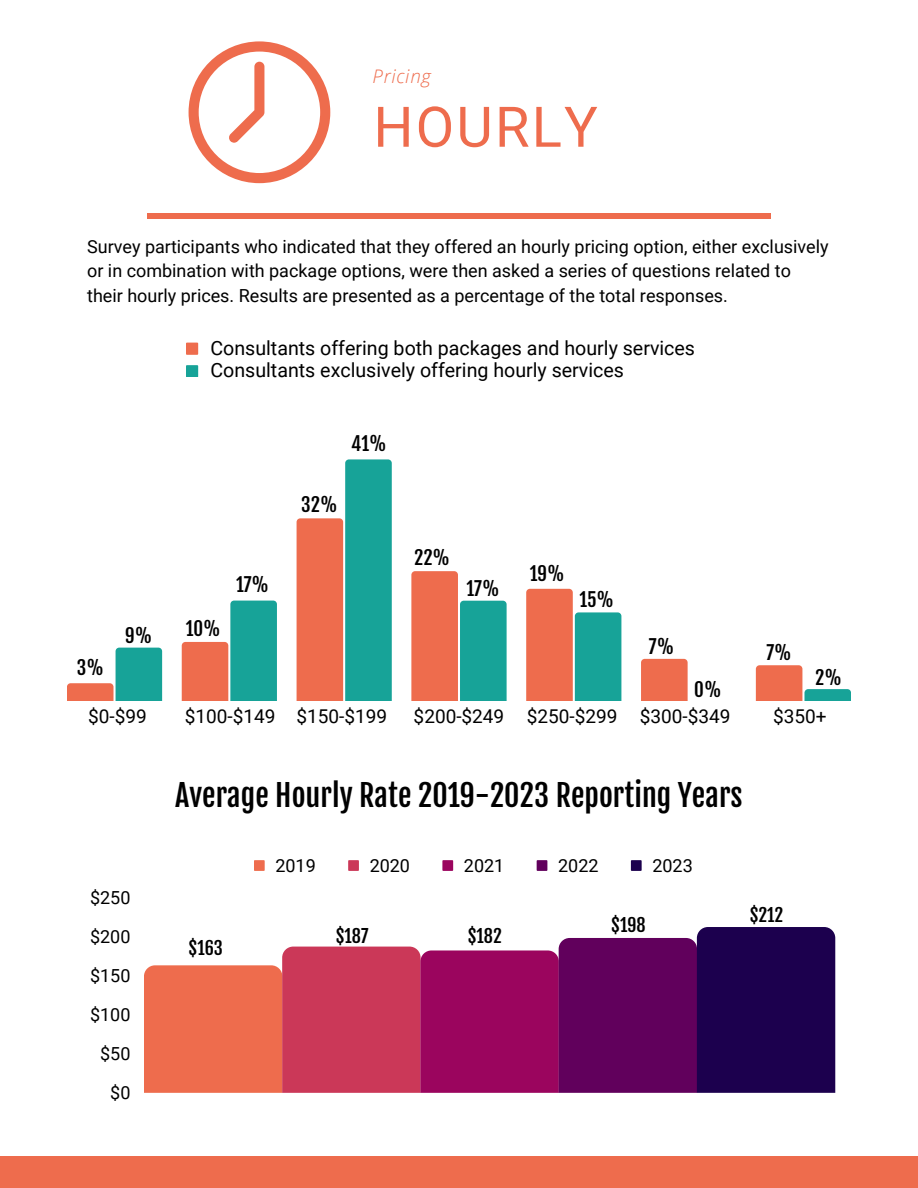
<style>
.page{position:relative;width:918px;height:1188px;background:#fff}
.page>*{position:absolute;margin:0;border:0;box-sizing:border-box;transform-origin:0 0}
.t1{font:56.1px "Roboto";letter-spacing:.04em;color:#ee6c4d}
.t2{font:30px "Fjalla One";color:#000}
.t3{font:19.65px/22.5px "Roboto";color:#000}
.t4{font:19.05px "Roboto";color:#000}
.t5{font:19.05px "Fjalla One";color:#000}
.t6{font:italic 300 18.75px "Open Sans";letter-spacing:.04em;color:#ee6c4d}
.t7{font:18px/39px "Roboto";color:#000}
.t8{font:18px "Fjalla One";color:#000}
</style>
<div class="page">
<hr style="left:147px;top:214px;width:624px;height:4px;background:#ee6c4d">
<div style="left:186px;top:343px;width:12px;height:12px;background:#ee6c4d"></div>
<div style="left:186px;top:365px;width:12px;height:12px;background:#17a398"></div>
<svg style="left:67px;top:683px;width:47px;height:18px"></svg>
<svg style="left:182px;top:642px;width:46px;height:4px"></svg>
<div style="left:641px;top:659px;width:47px;height:42px;background:#ee6c4d"></div>
<svg style="left:116px;top:648px;width:46px;height:3px"></svg>
<svg style="left:230px;top:601px;width:47px;height:3px"></svg>
<svg style="left:297px;top:459px;width:95px;height:242px;background:#8a9987"></svg>
<svg style="left:411px;top:571px;width:96px;height:130px;background:#a29683"></svg>
<svg style="left:526px;top:589px;width:95px;height:112px;background:#9d9380"></svg>
<svg style="left:756px;top:665px;width:95px;height:36px"></svg>
<div style="left:0;top:1156px;width:918px;height:32px;background:#ee6c4d"></div>
<svg style="left:189px;top:41px;width:141px;height:142px"></svg>
<div style="left:254px;top:860px;width:11px;height:11px;background:#ee6c4d"></div>
<div style="left:348px;top:860px;width:11px;height:11px;background:#cb3858"></div>
<div style="left:442px;top:860px;width:11px;height:11px;background:#9b055e"></div>
<div style="left:537px;top:860px;width:10px;height:11px;background:#61005c"></div>
<div style="left:631px;top:860px;width:10px;height:11px;background:#1c004e"></div>
<svg style="left:144px;top:927px;width:691px;height:166px;background:#973869"></svg>
<p class="t6" style="left:373px;top:63px;width:60px">Pricing</p>
<h1 class="t1" style="left:373px;top:95px;width:226px">HOURLY</h1>
<p class="t7" style="left:87px;top:234px;width:743px;line-height:24.8px">Survey participants who indicated that they offered an hourly pricing option, either exclusively or in combination with package options, were then asked a series of questions related to their hourly prices. Results are presented as a percentage of the total responses.</p>
<p class="t3" style="left:210px;top:337px;width:486px">Consultants offering both packages and hourly services<br>Consultants exclusively offering hourly services</p>
<p class="t5" style="left:77px;top:655px;width:29px">3%</p>
<p class="t5" style="left:125px;top:624px;width:29px">9%</p>
<p class="t5" style="left:186px;top:617px;width:36px">10%</p>
<p class="t5" style="left:236px;top:573px;width:35px">17%</p>
<p class="t5" style="left:351px;top:432px;width:37px">41%</p>
<p class="t5" style="left:301px;top:493px;width:38px">32%</p>
<p class="t5" style="left:414px;top:546px;width:37px">22%</p>
<p class="t5" style="left:467px;top:576px;width:35px">17%</p>
<p class="t5" style="left:530px;top:562px;width:36px">19%</p>
<p class="t5" style="left:579px;top:588px;width:36px">15%</p>
<p class="t5" style="left:649px;top:635px;width:27px">7%</p>
<p class="t5" style="left:766px;top:640px;width:27px">7%</p>
<p class="t5" style="left:694px;top:678px;width:29px">0%</p>
<p class="t5" style="left:815px;top:666px;width:28px">2%</p>
<p class="t4" style="left:88px;top:705px;width:60px">$0-$99</p>
<p class="t4" style="left:185px;top:705px;width:204px">$100-$149 $150-$199</p>
<p class="t4" style="left:414px;top:705px;width:318px">$200-$249 $250-$299 $300-$349</p>
<p class="t4" style="left:773px;top:705px;width:55px">$350+</p>
<h2 class="t2" style="left:175px;top:777px;width:569px">Average Hourly Rate 2019-2023 Reporting Years</h2>
<p class="t7" style="left:90px;top:878px;width:42px;text-align:right">$250 $200 $150 $100 $50 $0</p>
<p class="t8" style="left:189px;top:937px;width:36px">$163</p>
<p class="t7" style="left:275px;top:846px;width:42px">2019</p>
<p class="t7" style="left:370px;top:846px;width:42px">2020</p>
<p class="t7" style="left:464px;top:846px;width:42px">2021</p>
<p class="t7" style="left:558px;top:846px;width:42px">2022</p>
<p class="t7" style="left:652px;top:846px;width:42px">2023</p>
<p class="t8" style="left:336px;top:925px;width:34px">$187</p>
<p class="t8" style="left:468px;top:925px;width:35px">$182</p>
<p class="t8" style="left:611px;top:914px;width:36px">$198</p>
<p class="t8" style="left:750px;top:903px;width:35px">$212</p>
</div>
